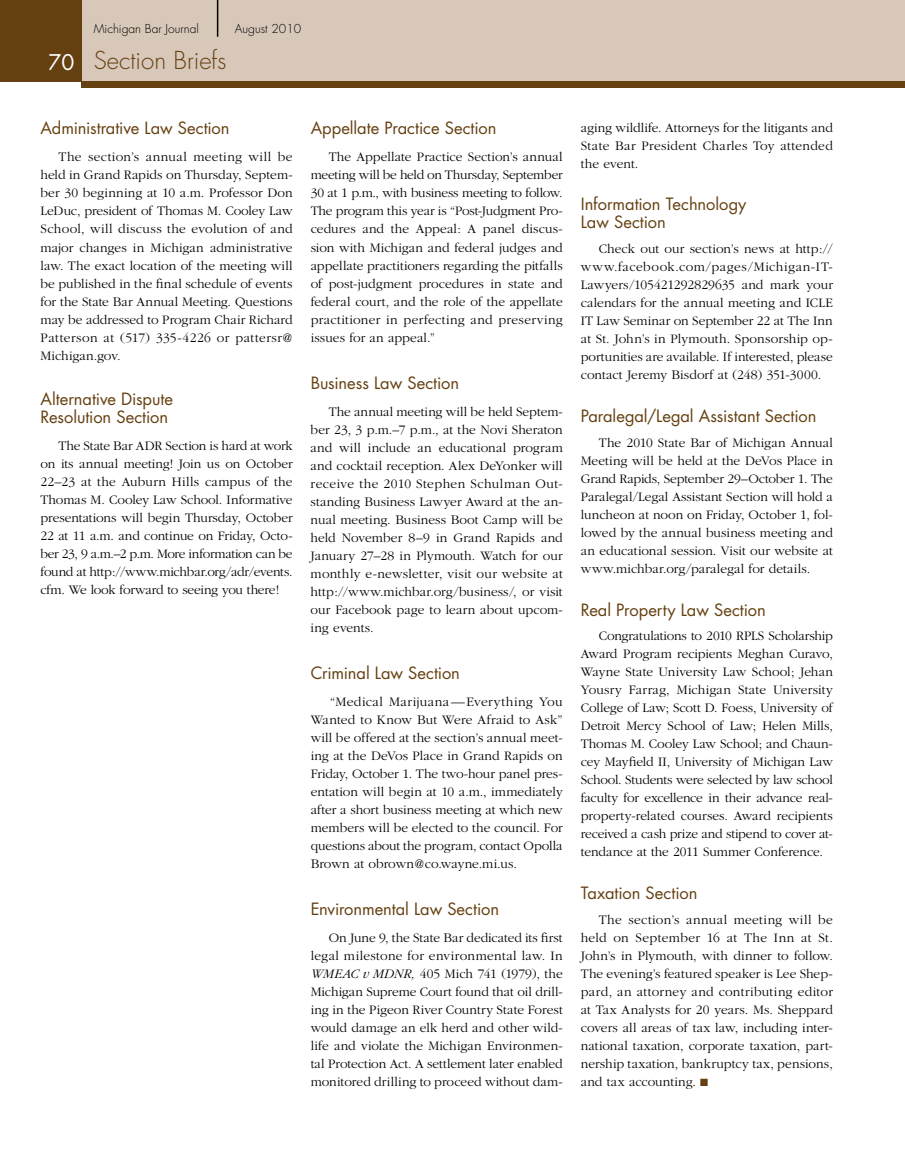
<style>
.page{position:relative;width:905px;height:1175px;background:#fff}
.page>*{position:absolute;margin:0;border:0;box-sizing:border-box;transform-origin:0 0}
.t1{font:300 24px "Futura";color:#654011}
.t2{font:16.5px/18px "Futura";letter-spacing:-.005em;color:#654011}
.t3{font:300 13.5px/18px "Garamond";color:#000;text-align:justify}
.t4{font:300 12px "Futura";color:#000}
.s1{font-weight:400;font-size:21px;color:#fff}
.s2{font-style:italic}
.s3{color:#654011}
</style>
<div class="page">
<div style="left:82px;top:0;width:822px;height:82px;background:#d7c8b9"></div>
<div style="left:82px;top:82px;width:822px;height:6px;background:#654011"></div>
<div style="left:0;top:0;width:82px;height:82px;background:#654011"></div>
<hr style="left:217px;top:0;width:1px;height:37px;background:#000">
<p class="t4" style="left:94px;top:21px;width:106px">Michigan Bar Journal</p>
<p class="t4" style="left:235px;top:21px;width:68px">August 2010</p>
<h1 class="t1" style="left:49px;top:45px;width:179px"><span class="s1">70</span> Section Briefs</h1>
<p class="t2" style="left:40px;top:119px;width:190px">Administrative Law Section</p>
<p class="t3" style="left:41px;top:148px;width:254px;text-indent:18px">The section’s annual meeting will be held in Grand Rapids on Thursday, Septem&shy;ber 30 beginning at 10 a.m. Professor Don LeDuc, president of Thomas M. Cooley Law School, will discuss the evolution of and major changes in Michigan administrative law. The exact location of the meeting will be published in the final schedule of events for the State Bar Annual Meeting. Questions may be addressed to Program Chair Richard Patterson at (517) 335-4226 or pattersr@ Michigan.gov.</p>
<p class="t2" style="left:40px;top:389px;width:134px">Alternative Dispute<br>Resolution Section</p>
<p class="t3" style="left:41px;top:436px;width:254px;text-indent:18px">The State Bar ADR Section is hard at work on its annual meeting! Join us on October 22–23 at the Auburn Hills campus of the Thomas M. Cooley Law School. Informative presentations will begin Thursday, October 22 at 11 a.m. and continue on Friday, Octo&shy;ber 23, 9 a.m.–2 p.m. More information can be found at http://www.michbar.org/adr/events. cfm. We look forward to seeing you there!</p>
<p class="t2" style="left:310px;top:119px;width:187px">Appellate Practice Section</p>
<p class="t3" style="left:311px;top:148px;width:254px;text-indent:18px">The Appellate Practice Section’s annual meeting will be held on Thursday, September 30 at 1 p.m., with business meeting to follow.<br>The program this year is “Post-Judgment Pro&shy;cedures and the Appeal: A panel discus&shy;sion with Michigan and federal judges and appellate practitioners regarding the pitfalls of post-judgment procedures in state and federal court, and the role of the appellate practitioner in perfecting and preserving issues for an appeal.”</p>
<p class="t2" style="left:310px;top:373px;width:150px">Business Law Section</p>
<p class="t3" style="left:310px;top:402px;width:254px;text-indent:18px">The annual meeting will be held Septem&shy;ber 23, 3 p.m.–7 p.m., at the Novi Sheraton and will include an educational program and cocktail reception. Alex DeYonker will receive the 2010 Stephen Schulman Out&shy;standing Business Lawyer Award at the an&shy;nual meeting. Business Boot Camp will be held November 8–9 in Grand Rapids and January 27–28 in Plymouth. Watch for our monthly e-newsletter, visit our website at http://www.michbar.org/business/, or visit our Facebook page to learn about upcom&shy;ing events.</p>
<p class="t2" style="left:310px;top:663px;width:151px">Criminal Law Section</p>
<p class="t3" style="left:310px;top:692px;width:254px;text-indent:20px">“Medical Marijuana—Everything You Wanted to Know But Were Afraid to Ask” will be offered at the section’s annual meet&shy;ing at the DeVos Place in Grand Rapids on Friday, October 1. The two-hour panel pres&shy;entation will begin at 10 a.m., immediately after a short business meeting at which new members will be elected to the council. For questions about the program, contact Opolla Brown at obrown@co.wayne.mi.us.</p>
<p class="t2" style="left:310px;top:899px;width:190px">Environmental Law Section</p>
<p class="t3" style="left:311px;top:928px;width:254px;text-indent:18px">On June 9, the State Bar dedicated its first legal milestone for environmental law. In <span class="s2">WMEAC v MDNR,</span> 405 Mich 741 (1979), the Michigan Supreme Court found that oil drill&shy;ing in the Pigeon River Country State Forest would damage an elk herd and other wild&shy;life and violate the Michigan Environmen&shy;tal Protection Act. A settlement later enabled monitored drilling to proceed without dam-</p>
<p class="t3" style="left:581px;top:119px;width:253px">aging wildlife. Attorneys for the litigants and State Bar President Charles Toy attended the event.</p>
<p class="t2" style="left:580px;top:195px;width:167px">Information Technology<br>Law Section</p>
<p class="t3" style="left:581px;top:240px;width:254px;text-indent:18px">Check out our section’s news at http:// www.facebook.com/pages/Michigan-IT-Lawyers/105421292829635 and mark your calendars for the annual meeting and ICLE IT Law Seminar on September 22 at The Inn at St. John’s in Plymouth. Sponsorship op&shy;portunities are available. If interested, please contact Jeremy Bisdorf at (248) 351-3000.</p>
<p class="t2" style="left:580px;top:407px;width:237px">Paralegal/Legal Assistant Section</p>
<p class="t3" style="left:581px;top:434px;width:254px;text-indent:18px">The 2010 State Bar of Michigan Annual Meeting will be held at the DeVos Place in Grand Rapids, September 29–October 1. The Paralegal/Legal Assistant Section will hold a luncheon at noon on Friday, October 1, fol&shy;lowed by the annual business meeting and an educational session. Visit our website at www.michbar.org/paralegal for details.</p>
<p class="t2" style="left:580px;top:600px;width:186px">Real Property Law Section</p>
<p class="t3" style="left:581px;top:627px;width:254px;text-indent:18px">Congratulations to 2010 RPLS Scholarship Award Program recipients Meghan Curavo, Wayne State University Law School; Jehan Yousry Farrag, Michigan State University College of Law; Scott D. Foess, University of Detroit Mercy School of Law; Helen Mills, Thomas M. Cooley Law School; and Chaun&shy;cey Mayfield II, University of Michigan Law School. Students were selected by law school faculty for excellence in their advance real&shy;property-related courses. Award recipients received a cash prize and stipend to cover at&shy;tendance at the 2011 Summer Conference.</p>
<p class="t2" style="left:580px;top:884px;width:118px">Taxation Section</p>
<p class="t3" style="left:581px;top:911px;width:254px;text-indent:18px">The section’s annual meeting will be held on September 16 at The Inn at St.<br>John’s in Plymouth, with dinner to follow.<br>The evening’s featured speaker is Lee Shep&shy;pard, an attorney and contributing editor at Tax Analysts for 20 years. Ms. Sheppard covers all areas of tax law, including inter&shy;national taxation, corporate taxation, part&shy;nership taxation, bankruptcy tax, pensions, and tax accounting. <span class="s3">■</span></p>
</div>
